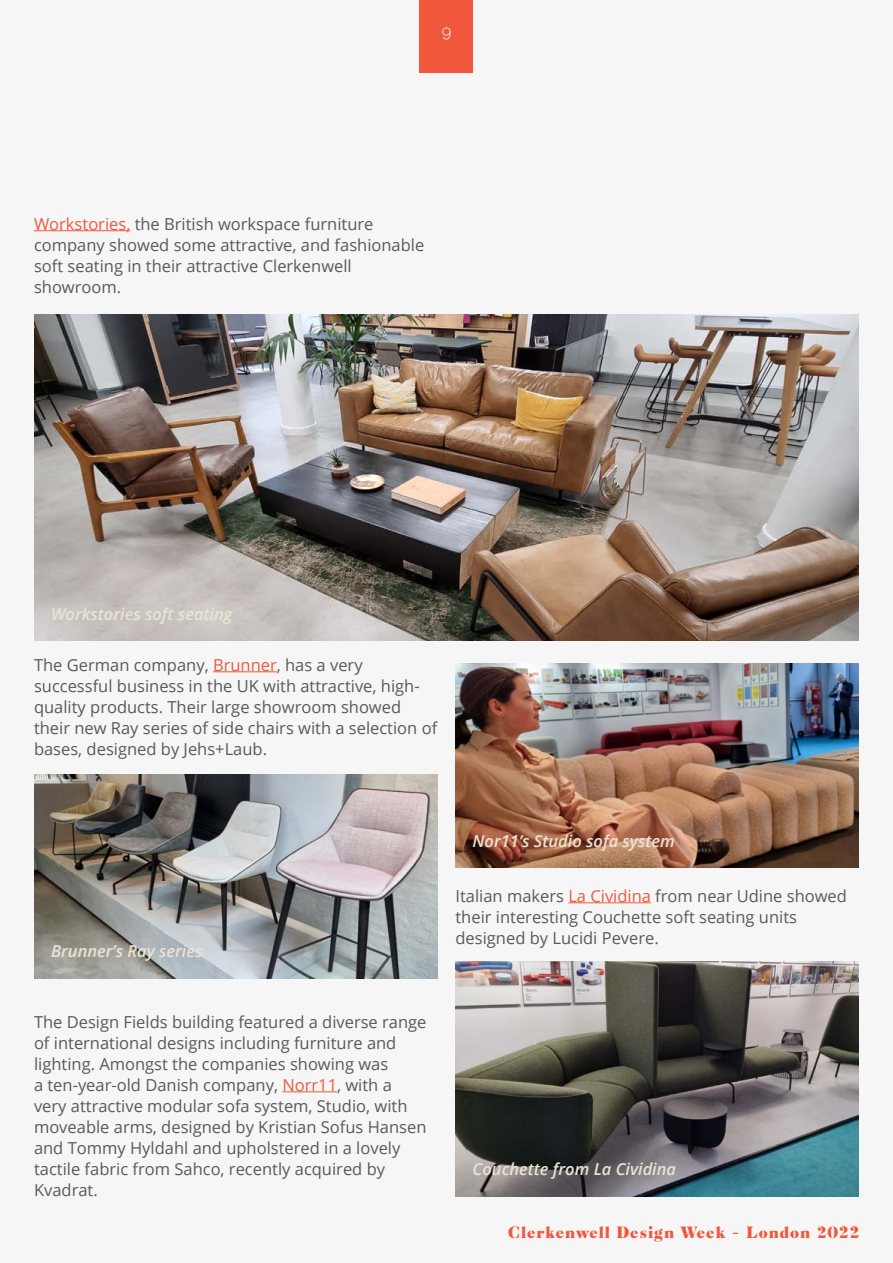
<style>
.page{position:relative;width:893px;height:1263px;background:#f6f6f6}
.page>*{position:absolute;margin:0;border:0;box-sizing:border-box;transform-origin:0 0}
.t1{font:16.5px/21px "Open Sans";color:#58595b}
.t2{font:italic 600 16.5px "Open Sans";color:#eae4d4}
.t3{font:300 16.5px "Raleway";color:#fff}
.t4{font:15px "Cabernet JF";letter-spacing:.07em;color:#f1573b}
.s1{color:#f1573b}
</style>
<div class="page">
<div style="left:420px;top:0;width:53px;height:72px;background:#f1573b"></div>
<hr style="left:34px;top:230px;width:96px;height:1px;background:#f1573b">
<hr style="left:213px;top:671px;width:64px;height:1px;background:#f1573b">
<hr style="left:282px;top:1091px;width:55px;height:1px;background:#f1573b">
<hr style="left:568px;top:902px;width:83px;height:1px;background:#f1573b">
<img style="left:34px;top:774px;width:403px;height:204px">
<img style="left:34px;top:315px;width:825px;height:326px">
<img style="left:455px;top:663px;width:404px;height:205px">
<img style="left:455px;top:961px;width:404px;height:235px">
<p class="t3" style="left:442px;top:21px;width:11px">9</p>
<p class="t1" style="left:34px;top:213px;width:392px"><span class="s1">Workstories,</span> the British workspace furniture company showed some attractive, and fashionable soft seating in their attractive Clerkenwell showroom.</p>
<p class="t2" style="left:51px;top:602px;width:183px">Workstories soft seating</p>
<p class="t1" style="left:34px;top:654px;width:405px">The German company, <span class="s1">Brunner</span>, has a very successful business in the UK with attractive, high&shy;quality products. Their large showroom showed their new Ray series of side chairs with a selection of bases, designed by Jehs+Laub.</p>
<p class="t2" style="left:51px;top:940px;width:153px">Brunner’s Ray series</p>
<p class="t1" style="left:34px;top:1011px;width:394px">The Design Fields building featured a diverse range of international designs including furniture and lighting. Amongst the companies showing was<br>a ten-year-old Danish company, <span class="s1">Norr11</span>, with a very attractive modular sofa system, Studio, with moveable arms, designed by Kristian Sofus Hansen and Tommy Hyldahl and upholstered in a lovely tactile fabric from Sahco, recently acquired by Kvadrat.</p>
<p class="t2" style="left:473px;top:829px;width:204px">Nor11’s Studio sofa system</p>
<p class="t1" style="left:455px;top:885px;width:393px">Italian makers <span class="s1">La Cividina</span> from near Udine showed their interesting Couchette soft seating units designed by Lucidi Pevere.</p>
<p class="t2" style="left:473px;top:1157px;width:205px">Couchette from La Cividina</p>
<p class="t4" style="left:508px;top:1221px;width:352px">Clerkenwell Design Week – London 2022</p>
</div>
